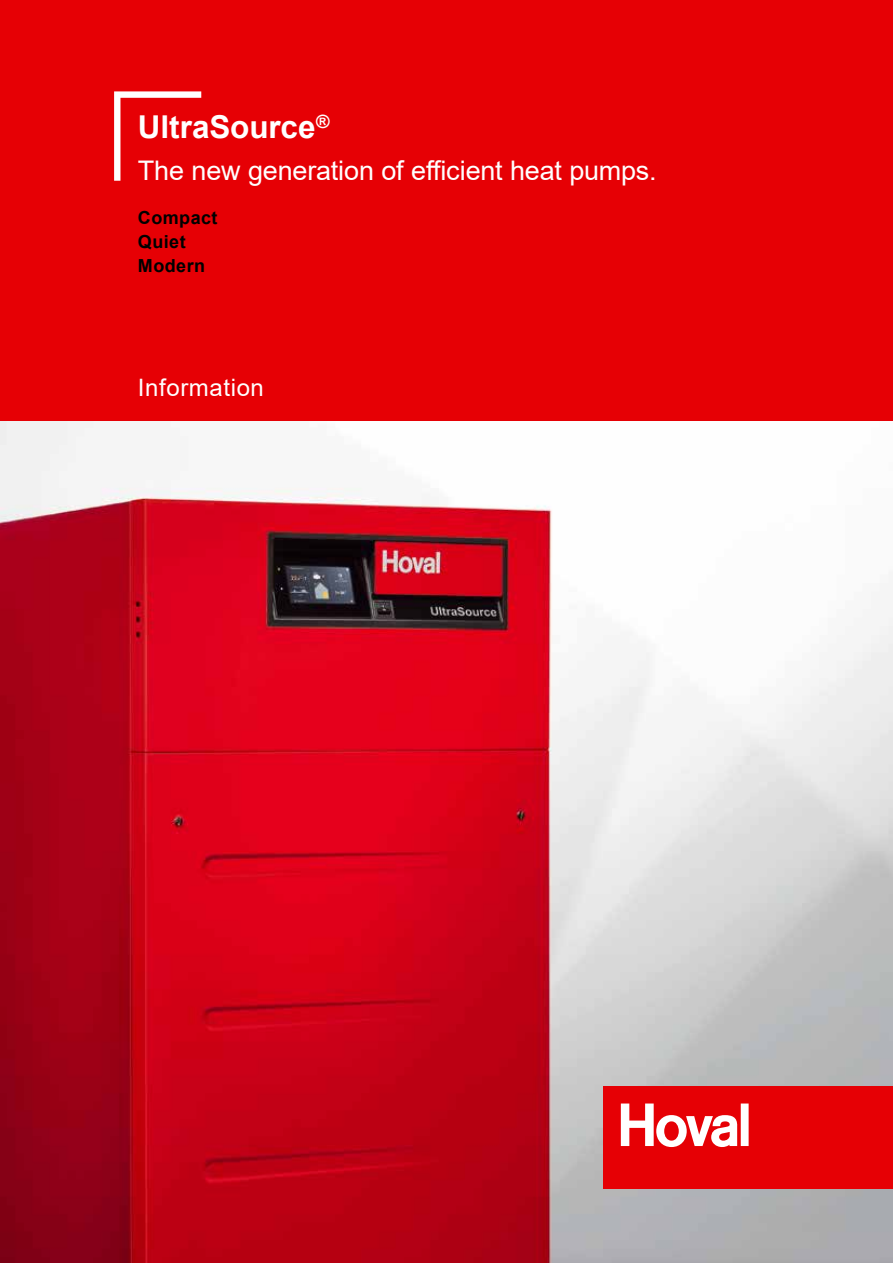
<style>
.page{position:relative;width:893px;height:1263px;background:#fff}
.page>*{position:absolute;margin:0;border:0;box-sizing:border-box;transform-origin:0 0}
.t1{font:700 31.5px "Arial";letter-spacing:-.005em;color:#fff}
.t2{font:27px "Arial";letter-spacing:-.005em;color:#fff}
.t3{font:24px "Arial";letter-spacing:.025em;color:#fff}
.t4{font:700 18px/24px "Arial";letter-spacing:.025em;color:#000}
</style>
<div class="page">
<img style="left:0;top:421px;width:893px;height:842px">
<div style="left:0;top:0;width:893px;height:421px;background:#e60005"></div>
<svg style="left:114px;top:91px;width:87px;height:90px"></svg>
<div style="left:604px;top:1086px;width:289px;height:102px;background:#e60005"></div>
<svg style="left:621px;top:1103px;width:128px;height:44px"></svg>
<p class="t1" style="left:138px;top:105px;width:193px">UltraSource<sup>®</sup></p>
<p class="t2" style="left:138px;top:152px;width:520px">The new generation of efficient heat pumps.</p>
<p class="t4" style="left:138px;top:205px;width:81px">Compact<br>Quiet<br>Modern</p>
<p class="t3" style="left:138px;top:371px;width:128px">Information</p>
</div>
